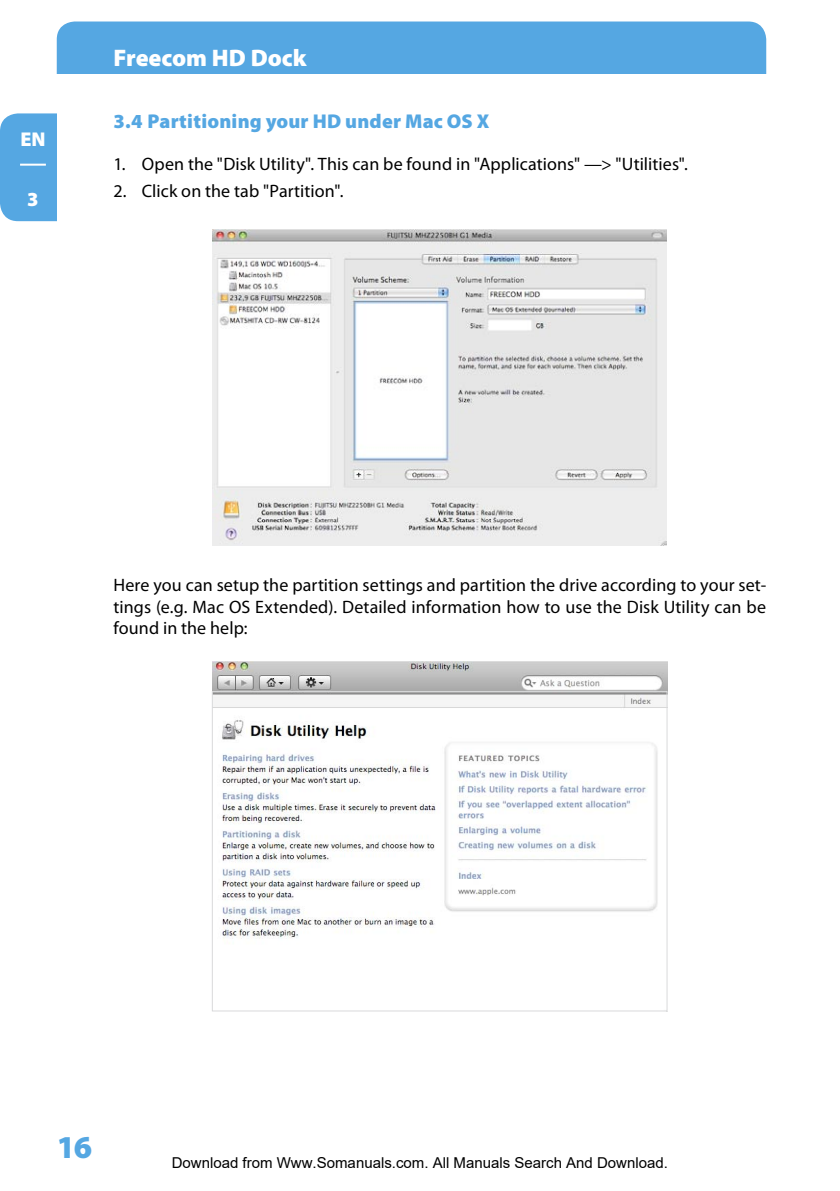
<style>
.page{position:relative;width:840px;height:1191px;background:#fff}
.page>*{position:absolute;margin:0;border:0;box-sizing:border-box;transform-origin:0 0}
.t1{font:900 32px "Myriad Pro";color:#55a7e2}
.t2{font:900 24px "Myriad Pro";color:#fff}
.t3{font:900 20px "Myriad Pro";letter-spacing:.01em;color:#55a7e2}
.t4{font:900 20px "Myriad Pro";color:#fff}
.t5{font:18px/21.6px "Myriad Pro";letter-spacing:.005em;color:#000;text-align:justify}
.t6{font:15px "Arial";color:#000}
</style>
<div class="page">
<div style="left:57px;top:22px;width:708px;height:52px;background:#55a7e2"></div>
<div style="left:0;top:113px;width:57px;height:108px;background:#55a7e2"></div>
<hr style="left:20px;top:164px;width:26px;height:2px;background:#fff">
<img style="left:212px;top:661px;width:455px;height:279px">
<div style="left:212px;top:691px;width:455px;height:320px;border:1px solid #d9dadb"></div>
<img style="left:213px;top:229px;width:453px;height:316px">
<p class="t4" style="left:20px;top:126px;width:27px">EN</p>
<p class="t4" style="left:27px;top:186px;width:11px">3</p>
<h2 class="t2" style="left:113px;top:42px;width:194px">Freecom HD Dock</h2>
<p class="t3" style="left:113px;top:108px;width:377px">3.4 Partitioning your HD under Mac OS X</p>
<p class="t5" style="left:113px;top:153px;width:575px">1. Open the "Disk Utility". This can be found in "Applications" —&gt; "Utilities".</p>
<p class="t5" style="left:113px;top:180px;width:231px">2. Click on the tab "Partition".</p>
<p class="t5" style="left:113px;top:574px;width:653px">Here you can setup the partition settings and partition the drive according to your set&shy;tings (e.g. Mac OS Extended). Detailed information how to use the Disk Utility can be found in the help:</p>
<h1 class="t1" style="left:57px;top:1126px;width:37px">16</h1>
<p class="t6" style="left:172px;top:1154px;width:497px">Download from Www.Somanuals.com. All Manuals Search And Download.</p>
</div>
